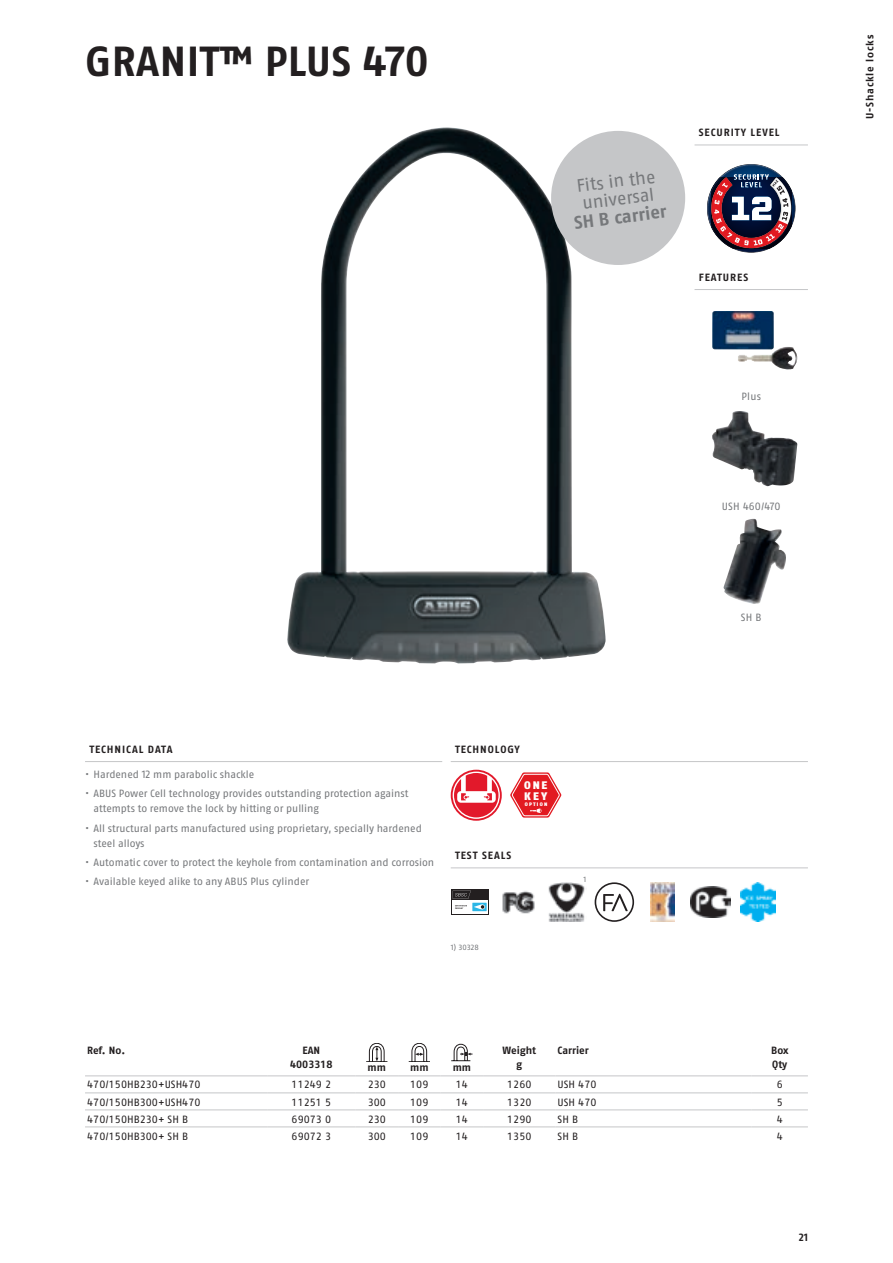
<style>
.page{position:relative;width:893px;height:1263px;background:#fff}
.page>*{position:absolute;margin:0;border:0;box-sizing:border-box;transform-origin:0 0}
.t1{font:700 42px "ABUS Fago Pro";letter-spacing:.01em;color:#231f20}
.t2{font:18px/18px "ABUS Fago Pro";color:#76787b}
.t3{font:700 18px "ABUS Fago Pro";color:#76787b}
.t4{font:900 10.95px/10.6px "ABUS Fago Pro";letter-spacing:.18em;color:#fff}
.t5{font:10.5px/15px "ABUS Fago Pro";color:#76787b}
.t6{font:10.5px "ABUS Fago Pro";color:#231f20}
.t7{font:700 10.5px/13.5px "ABUS Fago Pro";letter-spacing:.08em;color:#231f20;text-align:center}
.t8{font:700 10.5px/13.5px "ABUS Fago Pro";color:#231f20;text-align:center}
.t9{font:700 10.5px "ABUS Fago Pro";letter-spacing:-.005em;color:#231f20}
.t10{font:7.5px "ABUS Fago Pro";color:#76787b}
.t11{font:900 5.1px "ABUS Fago Pro";letter-spacing:.24em;color:#fff}
</style>
<div class="page">
<svg style="left:451px;top:770px;width:51px;height:51px"></svg>
<svg style="left:453px;top:772px;width:47px;height:47px"></svg>
<svg style="left:510px;top:772px;width:51px;height:46px"></svg>
<svg style="left:451px;top:889px;width:1px;height:26px"></svg>
<svg style="left:452px;top:889px;width:37px;height:26px"></svg>
<svg style="left:453px;top:900px;width:35px;height:14px"></svg>
<svg style="left:472px;top:903px;width:15px;height:8px"></svg>
<svg style="left:453px;top:891px;width:32px;height:18px"></svg>
<img style="left:502px;top:891px;width:33px;height:23px">
<img style="left:548px;top:882px;width:37px;height:40px">
<svg style="left:595px;top:882px;width:39px;height:40px"></svg>
<img style="left:651px;top:882px;width:23px;height:40px">
<img style="left:690px;top:887px;width:40px;height:30px">
<img style="left:741px;top:882px;width:35px;height:40px">
<img style="left:287px;top:128px;width:319px;height:535px">
<img style="left:712px;top:311px;width:85px;height:58px">
<svg style="left:707px;top:164px;width:88px;height:89px"></svg>
<img style="left:712px;top:411px;width:85px;height:75px">
<img style="left:724px;top:519px;width:62px;height:85px">
<hr style="left:85px;top:1075px;width:182px;height:1px;background:#c5c6c8">
<hr style="left:267px;top:1075px;width:89px;height:1px;background:#c5c6c8">
<hr style="left:356px;top:1075px;width:42px;height:1px;background:#c5c6c8">
<hr style="left:398px;top:1075px;width:43px;height:1px;background:#c5c6c8">
<hr style="left:441px;top:1075px;width:42px;height:1px;background:#c5c6c8">
<hr style="left:483px;top:1075px;width:72px;height:1px;background:#c5c6c8">
<hr style="left:555px;top:1075px;width:197px;height:1px;background:#c5c6c8">
<hr style="left:752px;top:1075px;width:56px;height:1px;background:#c5c6c8">
<hr style="left:85px;top:1092px;width:182px;height:1px;background:#c5c6c8">
<hr style="left:267px;top:1092px;width:89px;height:1px;background:#c5c6c8">
<hr style="left:356px;top:1092px;width:42px;height:1px;background:#c5c6c8">
<hr style="left:398px;top:1092px;width:43px;height:1px;background:#c5c6c8">
<hr style="left:441px;top:1092px;width:42px;height:1px;background:#c5c6c8">
<hr style="left:483px;top:1092px;width:72px;height:1px;background:#c5c6c8">
<hr style="left:555px;top:1092px;width:197px;height:1px;background:#c5c6c8">
<hr style="left:752px;top:1092px;width:56px;height:1px;background:#c5c6c8">
<hr style="left:85px;top:1109px;width:182px;height:1px;background:#c5c6c8">
<hr style="left:267px;top:1109px;width:89px;height:1px;background:#c5c6c8">
<hr style="left:356px;top:1109px;width:42px;height:1px;background:#c5c6c8">
<hr style="left:398px;top:1109px;width:43px;height:1px;background:#c5c6c8">
<hr style="left:441px;top:1109px;width:42px;height:1px;background:#c5c6c8">
<hr style="left:483px;top:1109px;width:72px;height:1px;background:#c5c6c8">
<hr style="left:555px;top:1109px;width:197px;height:1px;background:#c5c6c8">
<hr style="left:752px;top:1109px;width:56px;height:1px;background:#c5c6c8">
<hr style="left:85px;top:1126px;width:182px;height:1px;background:#c5c6c8">
<hr style="left:267px;top:1126px;width:89px;height:1px;background:#c5c6c8">
<hr style="left:356px;top:1126px;width:42px;height:1px;background:#c5c6c8">
<hr style="left:398px;top:1126px;width:43px;height:1px;background:#c5c6c8">
<hr style="left:441px;top:1126px;width:42px;height:1px;background:#c5c6c8">
<hr style="left:483px;top:1126px;width:72px;height:1px;background:#c5c6c8">
<hr style="left:555px;top:1126px;width:197px;height:1px;background:#c5c6c8">
<hr style="left:752px;top:1126px;width:56px;height:1px;background:#c5c6c8">
<svg style="left:366px;top:1043px;width:21px;height:19px"></svg>
<svg style="left:409px;top:1043px;width:21px;height:19px"></svg>
<svg style="left:451px;top:1044px;width:21px;height:17px"></svg>
<hr style="left:694px;top:145px;width:114px;height:1px;background:#c5c6c8">
<hr style="left:694px;top:289px;width:114px;height:1px;background:#c5c6c8">
<hr style="left:451px;top:761px;width:357px;height:1px;background:#c5c6c8">
<hr style="left:85px;top:761px;width:357px;height:1px;background:#c5c6c8">
<hr style="left:451px;top:867px;width:357px;height:1px;background:#c5c6c8">
<div style="left:551px;top:131px;width:134px;height:134px;background:#c5c6c8;border-radius:50%"></div>
<h1 class="t1" style="left:85px;top:36px;width:345px">GRANIT™ PLUS 470</h1>
<h2 class="t2" style="left:576px;top:177px;width:81px;rotate:-7deg">Fits in the universal</h2>
<h2 class="t3" style="left:573px;top:212px;width:94px;rotate:-7deg">SH B carrier</h2>
<p class="t7" style="left:699px;top:125px;width:82px">SECURITY LEVEL</p>
<p class="t7" style="left:699px;top:270px;width:51px">FEATURES</p>
<p class="t5" style="left:741px;top:388px;width:21px">Plus</p>
<p class="t5" style="left:722px;top:499px;width:60px">USH 460/470</p>
<p class="t5" style="left:741px;top:609px;width:22px">SH B</p>
<p class="t7" style="left:89px;top:742px;width:85px">TECHNICAL DATA</p>
<p class="t7" style="left:455px;top:742px;width:66px">TECHNOLOGY</p>
<p class="t5" style="left:85px;top:767px;width:171px">• Hardened 12 mm parabolic shackle</p>
<p class="t5" style="left:94px;top:786px;width:317px;text-indent:-9px">• ABUS Power Cell technology provides outstanding protection against attempts to remove the lock by hitting or pulling</p>
<p class="t5" style="left:94px;top:820px;width:330px;text-indent:-9px">• All structural parts manufactured using proprietary, specially hardened steel alloys</p>
<p class="t5" style="left:85px;top:855px;width:351px">• Automatic cover to protect the keyhole from contamination and corrosion</p>
<p class="t5" style="left:85px;top:874px;width:226px">• Available keyed alike to any ABUS Plus cylinder</p>
<p class="t4" style="left:524px;top:780px;width:25px">ONE<br>KEY</p>
<p class="t11" style="left:525px;top:801px;width:24px">OPTION</p>
<p class="t7" style="left:455px;top:848px;width:58px">TEST SEALS</p>
<p class="t10" style="left:451px;top:943px;width:30px">1) 30328</p>
<p class="t10" style="left:583px;top:875px;width:4px">1</p>
<p class="t7" style="left:87px;top:1044px;width:40px">Ref. No.</p>
<p class="t8" style="left:290px;top:1044px;width:44px">EAN<br>4003318</p>
<p class="t7" style="left:368px;top:1060px;width:20px">mm</p>
<p class="t7" style="left:410px;top:1060px;width:20px">mm</p>
<p class="t7" style="left:453px;top:1060px;width:20px">mm</p>
<p class="t7" style="left:503px;top:1044px;width:35px">Weight g</p>
<p class="t9" style="left:558px;top:1044px;width:33px">Carrier</p>
<p class="t7" style="left:771px;top:1044px;width:19px;text-align:left">Box<br>Qty</p>
<p class="t6" style="left:87px;top:1078px;width:115px">470/150HB230+USH470</p>
<p class="t6" style="left:292px;top:1078px;width:41px">11249 2</p>
<p class="t6" style="left:368px;top:1078px;width:20px">230</p>
<p class="t6" style="left:410px;top:1078px;width:20px">109</p>
<p class="t6" style="left:456px;top:1078px;width:14px">14</p>
<p class="t6" style="left:507px;top:1078px;width:26px">1260</p>
<p class="t6" style="left:558px;top:1078px;width:40px">USH 470</p>
<p class="t6" style="left:777px;top:1078px;width:8px">6</p>
<p class="t6" style="left:87px;top:1095px;width:115px">470/150HB300+USH470</p>
<p class="t6" style="left:292px;top:1095px;width:41px">11251 5</p>
<p class="t6" style="left:368px;top:1095px;width:20px">300</p>
<p class="t6" style="left:410px;top:1095px;width:20px">109</p>
<p class="t6" style="left:456px;top:1095px;width:14px">14</p>
<p class="t6" style="left:507px;top:1095px;width:26px">1320</p>
<p class="t6" style="left:558px;top:1095px;width:40px">USH 470</p>
<p class="t6" style="left:777px;top:1095px;width:8px">5</p>
<p class="t6" style="left:87px;top:1112px;width:102px">470/150HB230+ SH B</p>
<p class="t6" style="left:292px;top:1112px;width:41px">69073 0</p>
<p class="t6" style="left:368px;top:1112px;width:20px">230</p>
<p class="t6" style="left:410px;top:1112px;width:20px">109</p>
<p class="t6" style="left:456px;top:1112px;width:14px">14</p>
<p class="t6" style="left:507px;top:1112px;width:26px">1290</p>
<p class="t6" style="left:558px;top:1112px;width:22px">SH B</p>
<p class="t6" style="left:777px;top:1112px;width:8px">4</p>
<p class="t6" style="left:87px;top:1129px;width:102px">470/150HB300+ SH B</p>
<p class="t6" style="left:292px;top:1129px;width:41px">69072 3</p>
<p class="t6" style="left:368px;top:1129px;width:20px">300</p>
<p class="t6" style="left:410px;top:1129px;width:20px">109</p>
<p class="t6" style="left:456px;top:1129px;width:14px">14</p>
<p class="t6" style="left:507px;top:1129px;width:26px">1350</p>
<p class="t6" style="left:558px;top:1129px;width:22px">SH B</p>
<p class="t6" style="left:777px;top:1129px;width:8px">4</p>
<p class="t7" style="left:799px;top:1231px;width:11px">21</p>
<p class="t7" style="left:863px;top:119px;width:86px;rotate:-90deg">U-Shackle locks</p>
</div>
